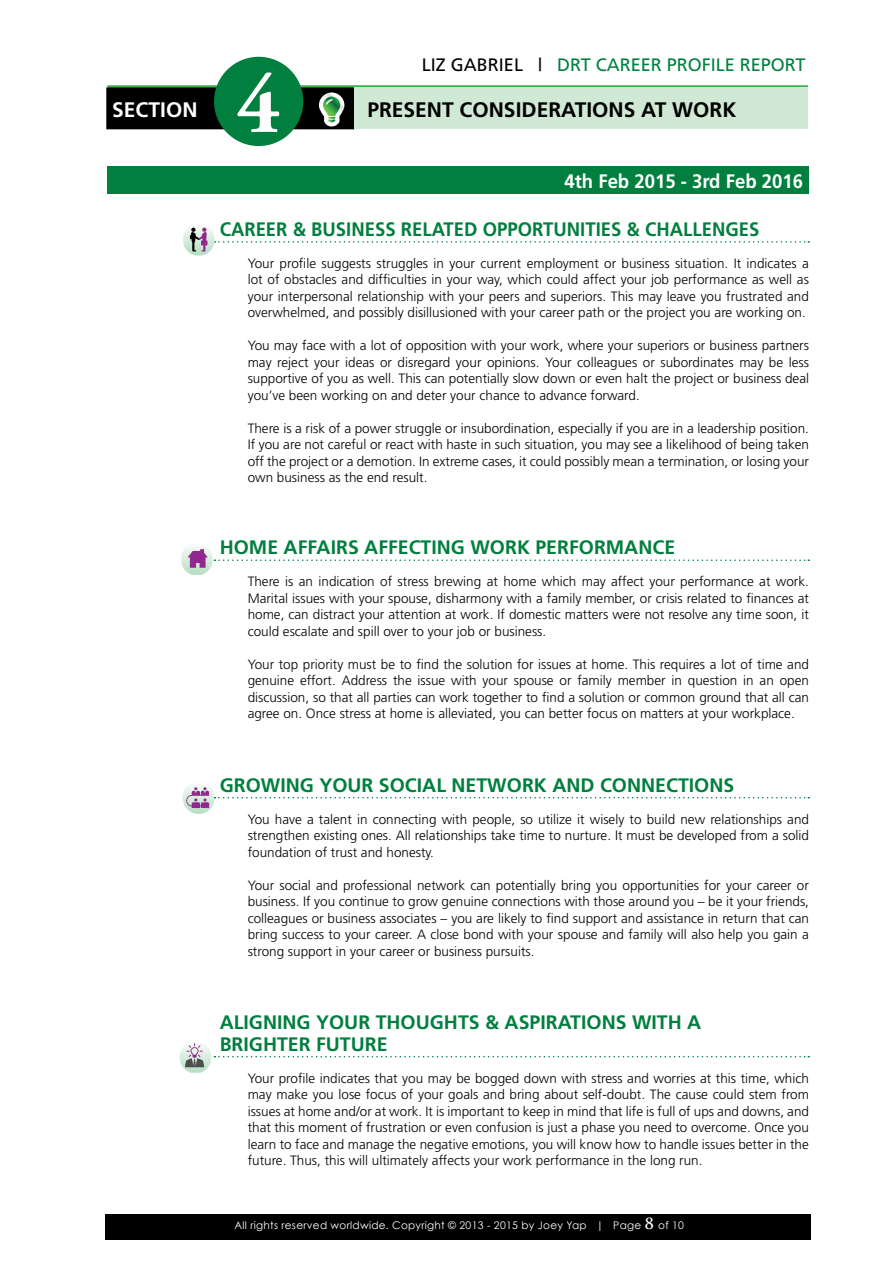
<style>
.page{position:relative;width:893px;height:1263px;background:#fff}
.page>*{position:absolute;margin:0;border:0;box-sizing:border-box;transform-origin:0 0}
.t1{font:700 84px "Adobe Garamond Pro";color:#fff}
.t2{font:700 21px "Frutiger";color:#000}
.t3{font:700 21px "Frutiger";color:#fff}
.t4{font:700 19.5px/21.5px "Frutiger";color:#007f3e}
.t5{font:700 19.5px "Frutiger";color:#007f3e;scale:.95 1}
.t6{font:700 19.5px "Frutiger";color:#fff;scale:.95 1}
.t7{font:18px "Frutiger";color:#007f3e}
.t8{font:300 13.5px/16.5px "Frutiger";color:#000;text-align:justify}
.t9{font:10.5px "Century Gothic";letter-spacing:.025em;color:#fff}
.s1{color:#000}
.s2{font-family:"Trajan Pro";font-weight:700;font-size:15px}
</style>
<div class="page">
<div style="left:105px;top:1215px;width:706px;height:25px;background:#000"></div>
<hr style="left:107px;top:85px;width:701px;height:3px;background:#3cb24a">
<div style="left:107px;top:167px;width:702px;height:27px;background:#007f3e"></div>
<svg style="left:183px;top:227px;width:626px;height:28px"></svg>
<svg style="left:181px;top:547px;width:628px;height:28px"></svg>
<svg style="left:183px;top:785px;width:626px;height:29px"></svg>
<div style="left:355px;top:87px;width:453px;height:42px;background:#d0e9d4"></div>
<div style="left:214px;top:57px;width:89px;height:89px;background:#007f3e;border-radius:50%"></div>
<svg style="left:106px;top:87px;width:249px;height:42px"></svg>
<svg style="left:180px;top:1043px;width:629px;height:30px"></svg>
<h2 class="t3" style="left:112px;top:97px;width:87px">SECTION</h2>
<h1 class="t1" style="left:236px;top:56px;width:45px">4</h1>
<h3 class="t7" style="left:422px;top:55px;width:385px"><span class="s1">LIZ GABRIEL |</span> DRT CAREER PROFILE REPORT</h3>
<h2 class="t2" style="left:367px;top:97px;width:370px">PRESENT CONSIDERATIONS AT WORK</h2>
<h3 class="t6" style="left:564px;top:169px;width:253px">4th Feb 2015 - 3rd Feb 2016</h3>
<h3 class="t5" style="left:220px;top:218px;width:570px">CAREER &amp; BUSINESS RELATED OPPORTUNITIES &amp; CHALLENGES</h3>
<p class="t8" style="left:248px;top:255px;width:563px">Your profile suggests struggles in your current employment or business situation. It indicates a lot of obstacles and difficulties in your way, which could affect your job performance as well as your interpersonal relationship with your peers and superiors. This may leave you frustrated and overwhelmed, and possibly disillusioned with your career path or the project you are working on.</p>
<p class="t8" style="left:248px;top:337px;width:563px">You may face with a lot of opposition with your work, where your superiors or business partners may reject your ideas or disregard your opinions. Your colleagues or subordinates may be less supportive of you as well. This can potentially slow down or even halt the project or business deal you’ve been working on and deter your chance to advance forward.</p>
<p class="t8" style="left:248px;top:420px;width:563px">There is a risk of a power struggle or insubordination, especially if you are in a leadership position.<br>If you are not careful or react with haste in such situation, you may see a likelihood of being taken off the project or a demotion. In extreme cases, it could possibly mean a termination, or losing your own business as the end result.</p>
<h3 class="t4" style="left:220px;top:536px;width:457px">HOME AFFAIRS AFFECTING WORK PERFORMANCE</h3>
<p class="t8" style="left:248px;top:573px;width:563px">There is an indication of stress brewing at home which may affect your performance at work.<br>Marital issues with your spouse, disharmony with a family member, or crisis related to finances at home, can distract your attention at work. If domestic matters were not resolve any time soon, it could escalate and spill over to your job or business.</p>
<p class="t8" style="left:248px;top:656px;width:563px">Your top priority must be to find the solution for issues at home. This requires a lot of time and genuine effort. Address the issue with your spouse or family member in question in an open discussion, so that all parties can work together to find a solution or common ground that all can agree on. Once stress at home is alleviated, you can better focus on matters at your workplace.</p>
<h3 class="t4" style="left:220px;top:774px;width:516px">GROWING YOUR SOCIAL NETWORK AND CONNECTIONS</h3>
<p class="t8" style="left:248px;top:811px;width:563px">You have a talent in connecting with people, so utilize it wisely to build new relationships and strengthen existing ones. All relationships take time to nurture. It must be developed from a solid foundation of trust and honesty.</p>
<p class="t8" style="left:248px;top:877px;width:563px">Your social and professional network can potentially bring you opportunities for your career or business. If you continue to grow genuine connections with those around you – be it your friends, colleagues or business associates – you are likely to find support and assistance in return that can bring success to your career. A close bond with your spouse and family will also help you gain a strong support in your career or business pursuits.</p>
<h3 class="t4" style="left:220px;top:1011px;width:483px">ALIGNING YOUR THOUGHTS &amp; ASPIRATIONS WITH A<br>BRIGHTER FUTURE</h3>
<p class="t8" style="left:248px;top:1070px;width:563px">Your profile indicates that you may be bogged down with stress and worries at this time, which may make you lose focus of your goals and bring about self-doubt. The cause could stem from issues at home and/or at work. It is important to keep in mind that life is full of ups and downs, and that this moment of frustration or even confusion is just a phase you need to overcome. Once you learn to face and manage the negative emotions, you will know how to handle issues better in the future. Thus, this will ultimately affects your work performance in the long run.</p>
<p class="t9" style="left:234px;top:1219px;width:451px">All rights reserved worldwide. Copyright © 2013 - 2015 by Joey Yap | Page <span class="s2">8</span> of 10</p>
</div>
